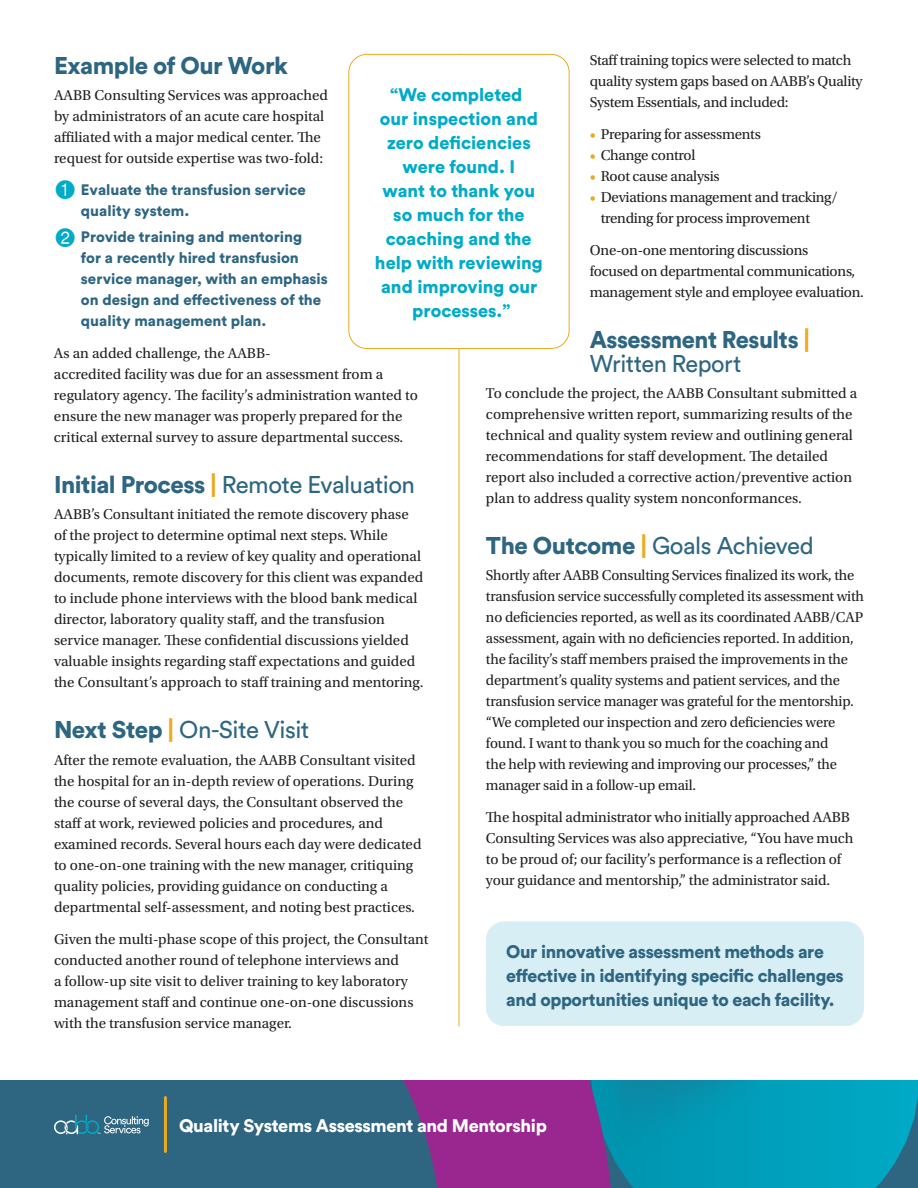
<style>
.page{position:relative;width:918px;height:1188px;background:#fff}
.page>*{position:absolute;margin:0;border:0;box-sizing:border-box;transform-origin:0 0}
.t1{font:24px "Circular Std";letter-spacing:-.02em;color:#2e6682}
.t2{font:24px "Circular Std Black";letter-spacing:-.02em;color:#2e6682}
.t3{font:18px/24px "Circular Std Black";color:#00abc8;text-align:center}
.t4{font:18px/24px "Circular Std Black";letter-spacing:-.02em;color:#2e6682}
.t5{font:18px "Circular Std Black";letter-spacing:-.02em;color:#fff}
.t6{font:15px/21px "Utopia Std";color:#231f20}
.t7{font:15px/21px "Utopia Std";letter-spacing:-.02em;color:#231f20}
.t8{font:15px/21px "Circular Std Black";color:#2e6682}
.s1{color:#ebaa20}
.s2{font-family:"Circular Std Black"}
.s3{font-family:"Circular Std Black";color:#ebaa20}
.s4{font-family:"Circle Frame Neg";font-size:25.5px;color:#00abc8}
</style>
<div class="page">
<svg style="left:614px;top:1080px;width:304px;height:108px;background:#039db9"></svg>
<svg style="left:614px;top:1080px;width:149px;height:96px;background:#0296b1"></svg>
<svg style="left:0;top:1080px;width:614px;height:108px;background:#4d5386"></svg>
<svg style="left:54px;top:1115px;width:95px;height:19px;background:#51879d"></svg>
<hr style="left:164px;top:1098px;width:3px;height:54px;background:#ebaa20">
<div style="left:486px;top:921px;width:378px;height:105px;background:#d7eef4;border-radius:18px"></div>
<hr style="left:459px;top:54px;width:1px;height:972px;background:#ebaa20">
<div style="left:349px;top:54px;width:220px;height:294px;background:#fff;border-radius:18px"></div>
<div style="left:348px;top:54px;width:222px;height:295px;border:1px solid #ebaa20;border-radius:18px"></div>
<p class="t7" style="left:590px;top:50px;width:274px">Staff training topics were selected to match quality system gaps based on AABB’s Quality<br>System Essentials, and included:</p>
<p class="t7" style="left:590px;top:124px;width:173px"><span class="s1">•</span> Preparing for assessments</p>
<p class="t7" style="left:590px;top:145px;width:107px"><span class="s1">•</span> Change control</p>
<p class="t7" style="left:590px;top:166px;width:131px"><span class="s1">•</span> Root cause analysis</p>
<p class="t7" style="left:601px;top:187px;width:238px;text-indent:-11px"><span class="s1">•</span> Deviations management and tracking/ trending for process improvement</p>
<p class="t7" style="left:590px;top:239px;width:276px">One-on-one mentoring discussions<br>focused on departmental communications, management style and employee evaluation.</p>
<h1 class="t2" style="left:590px;top:323px;width:222px">Assessment Results <span class="s1">|</span></h1>
<h1 class="t1" style="left:590px;top:349px;width:153px">Written Report</h1>
<p class="t6" style="left:486px;top:383px;width:373px">To conclude the project, the AABB Consultant submitted a comprehensive written report, summarizing results of the technical and quality system review and outlining general recommendations for staff development. The detailed report also included a corrective action/preventive action plan to address quality system nonconformances.</p>
<h1 class="t1" style="left:486px;top:531px;width:329px"><span class="s2">The Outcome</span> <span class="s3">|</span> Goals Achieved</h1>
<p class="t6" style="left:486px;top:565px;width:380px">Shortly after AABB Consulting Services finalized its work, the transfusion service successfully completed its assessment with no deficiencies reported, as well as its coordinated AABB/CAP assessment, again with no deficiencies reported. In addition, the facility’s staff members praised the improvements in the department’s quality systems and patient services, and the transfusion service manager was grateful for the mentorship. “We completed our inspection and zero deficiencies were found. I want to thank you so much for the coaching and<br>the help with reviewing and improving our processes,” the manager said in a follow-up email.</p>
<p class="t6" style="left:486px;top:807px;width:369px">The hospital administrator who initially approached AABB Consulting Services was also appreciative, “You have much to be proud of; our facility’s performance is a reflection of your guidance and mentorship,” the administrator said.</p>
<h1 class="t2" style="left:54px;top:49px;width:236px">Example of Our Work</h1>
<p class="t6" style="left:54px;top:85px;width:276px">AABB Consulting Services was approached by administrators of an acute care hospital affiliated with a major medical center. The request for outside expertise was two-fold:</p>
<p class="t8" style="left:81px;top:179px;width:226px;text-indent:-27px"><span class="s4">1</span> Evaluate the transfusion service quality system.</p>
<p class="t8" style="left:81px;top:226px;width:248px;text-indent:-27px"><span class="s4">2</span> Provide training and mentoring<br>for a recently hired transfusion service manager, with an emphasis on design and effectiveness of the quality management plan.</p>
<p class="t6" style="left:54px;top:343px;width:365px">As an added challenge, the AABB-<br>accredited facility was due for an assessment from a regulatory agency. The facility’s administration wanted to ensure the new manager was properly prepared for the critical external survey to assure departmental success.</p>
<h1 class="t1" style="left:54px;top:470px;width:363px"><span class="s2">Initial Process</span> <span class="s3">|</span> Remote Evaluation</h1>
<p class="t6" style="left:54px;top:504px;width:371px">AABB’s Consultant initiated the remote discovery phase of the project to determine optimal next steps. While typically limited to a review of key quality and operational documents, remote discovery for this client was expanded to include phone interviews with the blood bank medical director, laboratory quality staff, and the transfusion service manager. These confidential discussions yielded valuable insights regarding staff expectations and guided the Consultant’s approach to staff training and mentoring.</p>
<h1 class="t1" style="left:54px;top:715px;width:257px"><span class="s2">Next Step</span> <span class="s3">|</span> On-Site Visit</h1>
<p class="t6" style="left:54px;top:750px;width:369px">After the remote evaluation, the AABB Consultant visited the hospital for an in-depth review of operations. During the course of several days, the Consultant observed the staff at work, reviewed policies and procedures, and examined records. Several hours each day were dedicated to one-on-one training with the new manager, critiquing quality policies, providing guidance on conducting a departmental self-assessment, and noting best practices.</p>
<p class="t6" style="left:54px;top:929px;width:376px">Given the multi-phase scope of this project, the Consultant conducted another round of telephone interviews and<br>a follow-up site visit to deliver training to key laboratory management staff and continue one-on-one discussions with the transfusion service manager.</p>
<p class="t4" style="left:506px;top:939px;width:339px">Our innovative assessment methods are effective in identifying specific challenges and opportunities unique to each facility.</p>
<p class="t3" style="left:375px;top:82px;width:169px">“We completed<br>our inspection and zero deficiencies were found. I<br>want to thank you so much for the coaching and the help with reviewing and improving our processes.”</p>
<p class="t5" style="left:179px;top:1113px;width:369px">Quality Systems Assessment and Mentorship</p>
</div>
